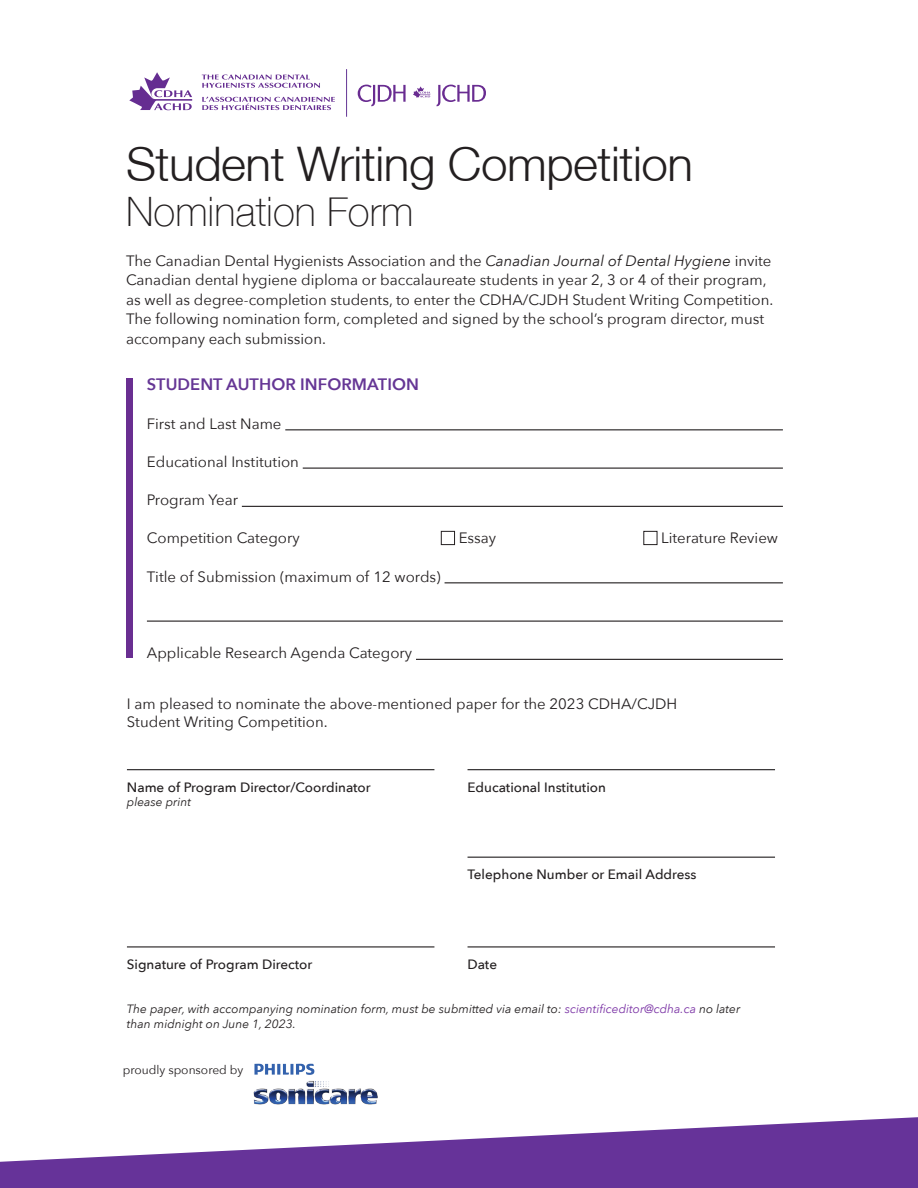
<style>
.page{position:relative;width:918px;height:1188px;background:#fff}
.page>*{position:absolute;margin:0;border:0;box-sizing:border-box;transform-origin:0 0}
.t1{font:300 47.7px "Helvetica Neue LT";letter-spacing:-.01em;color:#231f20}
.t2{font:100 40.5px "Helvetica Neue LT";color:#231f20}
.line_data{font:600 16.5px "Avenir Next";letter-spacing:.005em;color:#653695}
.nomination_form{font:15px/19.5px "Avenir Next";color:#231f20}
.line_data-2{font:15px "Avenir Next";color:#231f20}
.Body{font:15px/18px "Avenir Next";color:#231f20}
.signature___info{font:500 13.5px "Avenir Next";color:#231f20}
.signature___info-2{font:italic 12px/14.4px "Avenir Next";color:#231f20}
.sponsored_by{font:12px "Avenir Next";color:#231f20}
.s1{font-style:italic}
.s2{color:#7c35a6}
</style>
<div class="page">
<hr style="left:285px;top:429px;width:498px;height:1px;background:#231f20">
<hr style="left:303px;top:468px;width:480px;height:1px;background:#231f20">
<hr style="left:242px;top:506px;width:541px;height:1px;background:#231f20">
<hr style="left:445px;top:582px;width:338px;height:1px;background:#231f20">
<hr style="left:147px;top:621px;width:636px;height:1px;background:#231f20">
<hr style="left:416px;top:659px;width:367px;height:1px;background:#231f20">
<div style="left:441px;top:531px;width:14px;height:14px;border:1px solid #231f20"></div>
<div style="left:643px;top:531px;width:14px;height:14px;border:1px solid #231f20"></div>
<hr style="left:127px;top:769px;width:307px;height:1px;background:#231f20">
<hr style="left:468px;top:769px;width:307px;height:1px;background:#231f20">
<hr style="left:468px;top:857px;width:307px;height:1px;background:#231f20">
<hr style="left:127px;top:946px;width:307px;height:1px;background:#231f20">
<hr style="left:468px;top:946px;width:307px;height:1px;background:#231f20">
<div style="left:126px;top:378px;width:7px;height:280px;background:#692e91"></div>
<hr style="left:346px;top:69px;width:1px;height:48px;background:#653695">
<svg style="left:358px;top:85px;width:48px;height:21px"></svg>
<svg style="left:437px;top:85px;width:49px;height:21px"></svg>
<svg style="left:413px;top:86px;width:17px;height:11px"></svg>
<svg style="left:202px;top:75px;width:118px;height:13px"></svg>
<svg style="left:202px;top:97px;width:133px;height:13px"></svg>
<svg style="left:129px;top:72px;width:63px;height:38px"></svg>
<svg style="left:0;top:1117px;width:918px;height:71px;fill:#639"></svg>
<img style="left:253px;top:1063px;width:125px;height:42px">
<p class="t1" style="left:126px;top:135px;width:569px">Student Writing Competition</p>
<p class="t2" style="left:126px;top:189px;width:289px">Nomination Form</p>
<p class="nomination_form" style="left:126px;top:250px;width:649px">The Canadian Dental Hygienists Association and the <span class="s1">Canadian Journal of Dental Hygiene</span> invite Canadian dental hygiene diploma or baccalaureate students in year 2, 3 or 4 of their program, as well as degree-completion students, to enter the CDHA/CJDH Student Writing Competition.<br>The following nomination form, completed and signed by the school’s program director, must accompany each submission.</p>
<p class="line_data" style="left:147px;top:371px;width:274px">STUDENT AUTHOR INFORMATION</p>
<p class="line_data-2" style="left:147px;top:411px;width:136px">First and Last Name</p>
<p class="line_data-2" style="left:147px;top:449px;width:154px">Educational Institution</p>
<p class="line_data-2" style="left:147px;top:487px;width:93px">Program Year</p>
<p class="line_data-2" style="left:147px;top:526px;width:154px">Competition Category</p>
<p class="line_data-2" style="left:459px;top:526px;width:39px">Essay</p>
<p class="line_data-2" style="left:661px;top:526px;width:118px">Literature Review</p>
<p class="line_data-2" style="left:147px;top:564px;width:295px">Title of Submission (maximum of 12 words)</p>
<p class="line_data-2" style="left:147px;top:640px;width:267px">Applicable Research Agenda Category</p>
<p class="Body" style="left:127px;top:694px;width:552px">I am pleased to nominate the above-mentioned paper for the 2023 CDHA/CJDH<br>Student Writing Competition.</p>
<p class="signature___info" style="left:127px;top:775px;width:245px">Name of Program Director/Coordinator</p>
<p class="signature___info-2" style="left:127px;top:794px;width:66px">please print</p>
<p class="signature___info" style="left:468px;top:775px;width:140px">Educational Institution</p>
<p class="signature___info" style="left:468px;top:863px;width:230px">Telephone Number or Email Address</p>
<p class="signature___info" style="left:127px;top:953px;width:187px">Signature of Program Director</p>
<p class="signature___info" style="left:468px;top:953px;width:31px">Date</p>
<p class="signature___info-2" style="left:127px;top:1002px;width:615px">The paper, with accompanying nomination form, must be submitted via email to: <span class="s2">scientificeditor@cdha.ca</span> no later than midnight on June 1, 2023.</p>
<p class="sponsored_by" style="left:123px;top:1059px;width:122px">proudly sponsored by</p>
</div>
